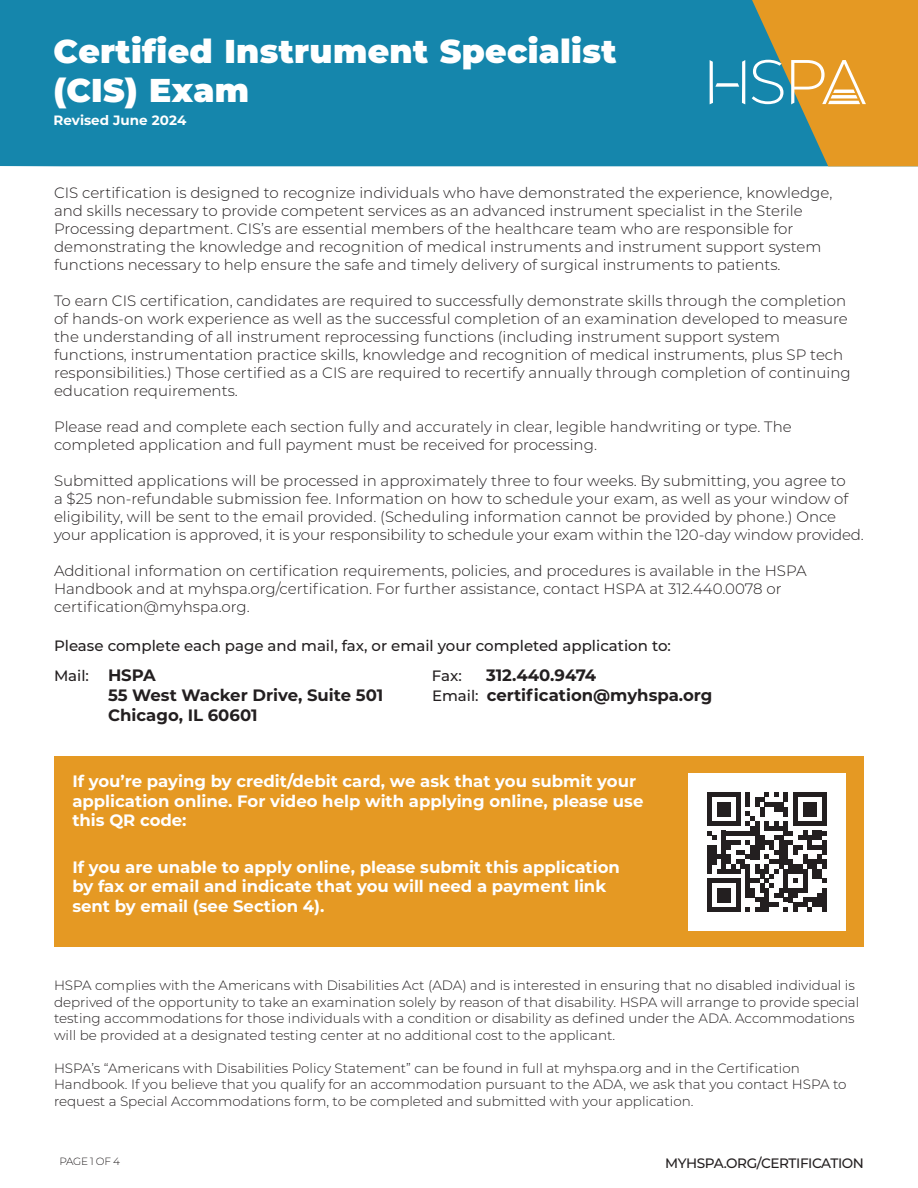
<style>
.page{position:relative;width:918px;height:1188px;background:#fff}
.page>*{position:absolute;margin:0;border:0;box-sizing:border-box;transform-origin:0 0}
.t1{font:900 33px/39px "Montserrat";letter-spacing:.01em;color:#fff}
.t2{font:700 16.5px/19.5px "Montserrat";color:#fff}
.t3{font:700 16.5px "Montserrat";color:#231f20}
.t4{font:300 15px/18px "Montserrat";color:#231f20}
.t5{font:500 15px "Montserrat";color:#231f20}
.t6{font:500 13.65px "Montserrat";letter-spacing:-.03em;color:#231f20}
.t7{font:300 13.5px/16.5px "Montserrat";color:#231f20}
.t8{font:700 13.5px "Montserrat";color:#fff}
.t9{font:300 10.5px "Montserrat";letter-spacing:-.035em;color:#231f20}
.s1{font-weight:700;font-size:16.5px}
.s2{font-weight:500;font-size:15px}
</style>
<div class="page">
<div style="left:0;top:0;width:752px;height:166px;background:#1586ac"></div>
<svg style="left:710px;top:60px;width:35px;height:44px"></svg>
<svg style="left:752px;top:0;width:166px;height:166px;background:#b8994a"></svg>
<div style="left:54px;top:756px;width:810px;height:190px;background:#e59923"></div>
<div style="left:688px;top:773px;width:158px;height:158px;background:#fff"></div>
<svg style="left:707px;top:792px;width:120px;height:120px"></svg>
<div style="left:822px;top:888px;width:5px;height:14px;background:#231f20"></div>
<div style="left:822px;top:902px;width:5px;height:10px;background:#231f20"></div>
<p class="t1" style="left:54px;top:30px;width:565px">Certified Instrument Specialist (CIS) Exam</p>
<p class="t8" style="left:54px;top:111px;width:134px">Revised June 2024</p>
<p class="t4" style="left:54px;top:183px;width:780px">CIS certification is designed to recognize individuals who have demonstrated the experience, knowledge, and skills necessary to provide competent services as an advanced instrument specialist in the Sterile Processing department. CIS’s are essential members of the healthcare team who are responsible for demonstrating the knowledge and recognition of medical instruments and instrument support system functions necessary to help ensure the safe and timely delivery of surgical instruments to patients.</p>
<p class="t4" style="left:54px;top:291px;width:798px">To earn CIS certification, candidates are required to successfully demonstrate skills through the completion of hands-on work experience as well as the successful completion of an examination developed to measure the understanding of all instrument reprocessing functions (including instrument support system functions, instrumentation practice skills, knowledge and recognition of medical instruments, plus SP tech responsibilities.) Those certified as a CIS are required to recertify annually through completion of continuing education requirements.</p>
<p class="t4" style="left:54px;top:417px;width:739px">Please read and complete each section fully and accurately in clear, legible handwriting or type. The completed application and full payment must be received for processing.</p>
<p class="t4" style="left:54px;top:471px;width:811px">Submitted applications will be processed in approximately three to four weeks. By submitting, you agree to<br>a $25 non-refundable submission fee. Information on how to schedule your exam, as well as your window of eligibility, will be sent to the email provided. (Scheduling information cannot be provided by phone.) Once your application is approved, it is your responsibility to schedule your exam within the 120-day window provided.</p>
<p class="t4" style="left:54px;top:561px;width:754px">Additional information on certification requirements, policies, and procedures is available in the HSPA<br>Handbook and at myhspa.org/certification. For further assistance, contact HSPA at 312.440.0078 or certification@myhspa.org.</p>
<p class="t5" style="left:54px;top:635px;width:618px">Please complete each page and mail, fax, or email your completed application to:</p>
<p class="t5" style="left:54px;top:666px;width:103px">Mail: <span class="s1">HSPA</span></p>
<p class="t5" style="left:432px;top:666px;width:31px">Fax:</p>
<p class="t3" style="left:486px;top:664px;width:112px">312.440.9474</p>
<p class="t3" style="left:108px;top:683px;width:277px">55 West Wacker Drive, Suite 501</p>
<p class="t3" style="left:432px;top:683px;width:282px"><span class="s2">Email:</span> certification@myhspa.org</p>
<p class="t3" style="left:108px;top:703px;width:151px">Chicago, IL 60601</p>
<p class="t2" style="left:72px;top:771px;width:573px">If you’re paying by credit/debit card, we ask that you submit your application online. For video help with applying online, please use this QR code:</p>
<p class="t2" style="left:72px;top:856px;width:549px">If you are unable to apply online, please submit this application by fax or email and indicate that you will need a payment link sent by email (see Section 4).</p>
<p class="t7" style="left:54px;top:977px;width:807px">HSPA complies with the Americans with Disabilities Act (ADA) and is interested in ensuring that no disabled individual is deprived of the opportunity to take an examination solely by reason of that disability. HSPA will arrange to provide special testing accommodations for those individuals with a condition or disability as defined under the ADA. Accommodations will be provided at a designated testing center at no additional cost to the applicant.</p>
<p class="t7" style="left:54px;top:1059px;width:794px">HSPA’s “Americans with Disabilities Policy Statement” can be found in full at myhspa.org and in the Certification<br>Handbook. If you believe that you qualify for an accommodation pursuant to the ADA, we ask that you contact HSPA to request a Special Accommodations form, to be completed and submitted with your application.</p>
<p class="t9" style="left:60px;top:1154px;width:62px">PAGE 1 OF 4</p>
<p class="t6" style="left:665px;top:1154px;width:200px">MYHSPA.ORG/CERTIFICATION</p>
</div>
